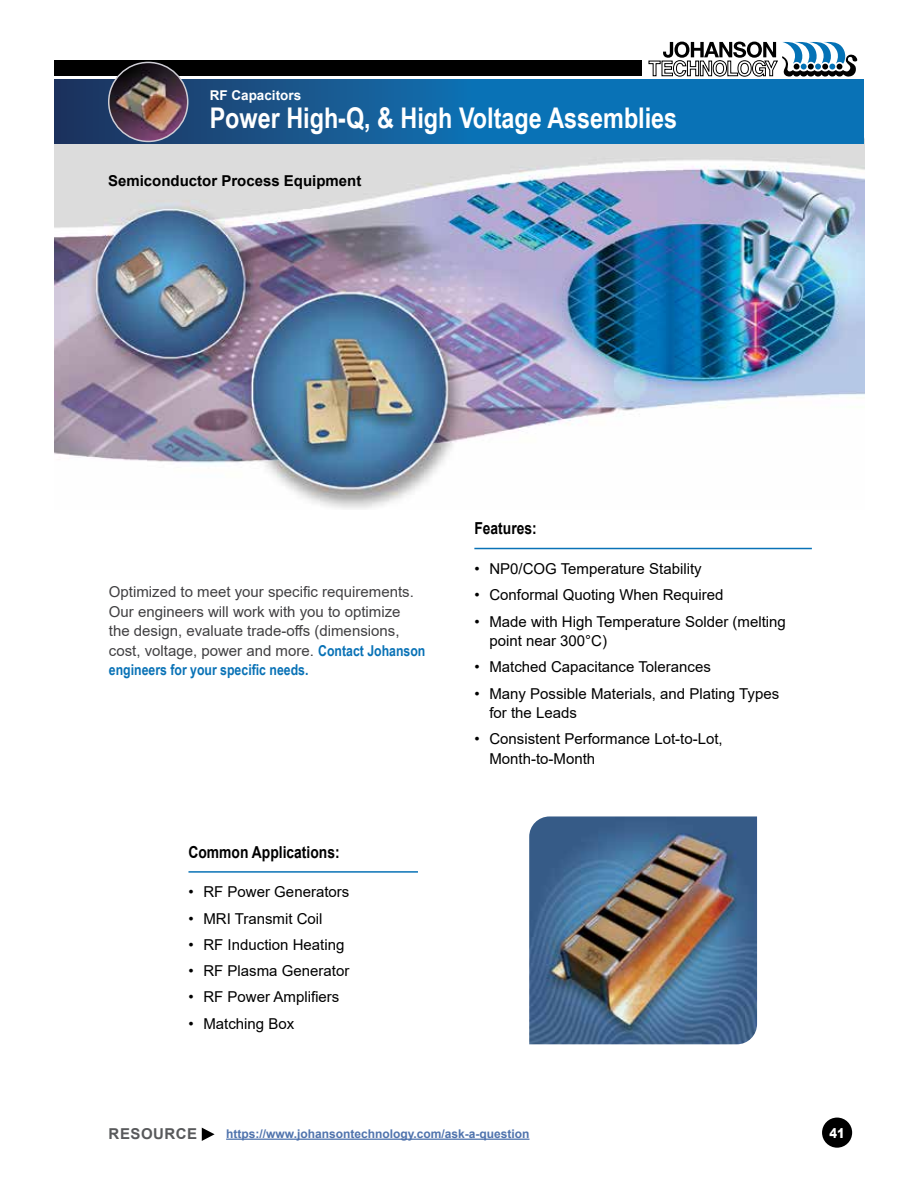
<style>
.page{position:relative;width:918px;height:1188px;background:#fff}
.page>*{position:absolute;margin:0;border:0;box-sizing:border-box;transform-origin:0 0}
.t1{font:700 28.5px "Arial Narrow";color:#fff}
.t2{font:700 16.5px "Arial";color:#000;scale:.84 1}
.t3{font:15px/19.5px "Arial";color:#000}
.t4{font:15px/19.5px "Arial";color:#414042}
.t5{font:700 15px "Arial Narrow";color:#0972b6}
.t6{font:700 15px "Arial";color:#000}
.t7{font:700 15px "Arial";letter-spacing:.035em;color:#58595b}
.t8{font:700 13.5px "Arial";color:#fff}
.t9{font:900 13.5px "Arial";color:#fff;scale:.84 1}
.t10{font:700 12px "Arial";color:#4f73ad}
.s1{font-family:"Arial Narrow";font-weight:700;color:#0972b6}
</style>
<div class="page">
<img style="left:54px;top:138px;width:811px;height:371px">
<svg style="left:202px;top:1128px;width:13px;height:13px"></svg>
<hr style="left:226px;top:1139px;width:303px;height:1px;background:#4f73ad">
<div style="left:822px;top:1118px;width:30px;height:30px;background:#000;border-radius:50%"></div>
<img style="left:529px;top:816px;width:228px;height:228px">
<hr style="left:474px;top:548px;width:338px;height:1px;background:#0972b6">
<hr style="left:188px;top:871px;width:230px;height:2px;background:#0972b6">
<svg style="left:54px;top:79px;width:810px;height:65px;background:#1063a1"></svg>
<div style="left:54px;top:60px;width:588px;height:16px;background:#000"></div>
<svg style="left:648px;top:42px;width:210px;height:35px"></svg>
<img style="left:109px;top:62px;width:79px;height:79px;border-radius:39px">
<div style="left:108px;top:62px;width:80px;height:80px;border:2px solid #cecdd5;border-radius:50%"></div>
<p class="t8" style="left:210px;top:86px;width:93px">RF Capacitors</p>
<h1 class="t1" style="left:210px;top:97px;width:469px">Power High-Q, &amp; High Voltage Assemblies</h1>
<p class="t6" style="left:108px;top:170px;width:255px">Semiconductor Process Equipment</p>
<p class="t4" style="left:109px;top:582px;width:318px">Optimized to meet your specific requirements.<br>Our engineers will work with you to optimize<br>the design, evaluate trade-offs (dimensions, cost, voltage, power and more. <span class="s1">Contact Johanson</span></p>
<p class="t5" style="left:109px;top:659px;width:201px">engineers for your specific needs.</p>
<p class="t2" style="left:188px;top:840px;width:181px">Common Applications:</p>
<p class="t3" style="left:188px;top:882px;width:162px">• RF Power Generators</p>
<p class="t3" style="left:188px;top:909px;width:136px">• MRI Transmit Coil</p>
<p class="t3" style="left:188px;top:935px;width:157px">• RF Induction Heating</p>
<p class="t3" style="left:188px;top:961px;width:162px">• RF Plasma Generator</p>
<p class="t3" style="left:188px;top:987px;width:152px">• RF Power Amplifiers</p>
<p class="t3" style="left:188px;top:1014px;width:107px">• Matching Box</p>
<p class="t2" style="left:474px;top:517px;width:76px">Features:</p>
<p class="t3" style="left:474px;top:559px;width:229px">• NP0/COG Temperature Stability</p>
<p class="t3" style="left:474px;top:585px;width:251px">• Conformal Quoting When Required</p>
<p class="t3" style="left:489px;top:611px;width:298px;text-indent:-15px">• Made with High Temperature Solder (melting point near 300°C)</p>
<p class="t3" style="left:474px;top:657px;width:238px">• Matched Capacitance Tolerances</p>
<p class="t3" style="left:489px;top:683px;width:291px;text-indent:-15px">• Many Possible Materials, and Plating Types for the Leads</p>
<p class="t3" style="left:489px;top:729px;width:235px;text-indent:-15px">• Consistent Performance Lot-to-Lot,<br>Month-to-Month</p>
<p class="t7" style="left:109px;top:1123px;width:90px">RESOURCE</p>
<p class="t10" style="left:226px;top:1125px;width:305px">https://www.johansontechnology.com/ask-a-question</p>
<p class="t9" style="left:830px;top:1123px;width:20px">41</p>
</div>
